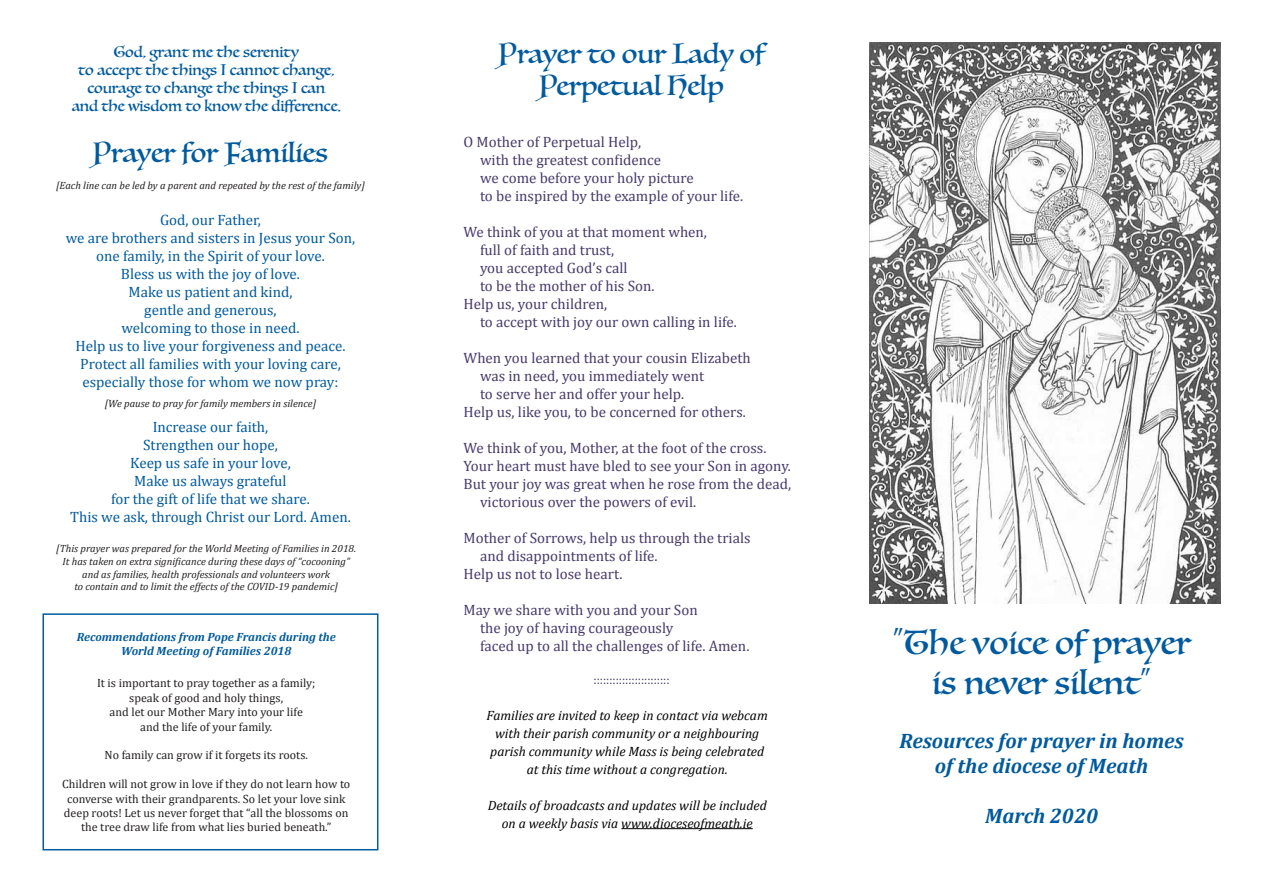
<style>
.page{position:relative;width:1263px;height:893px;background:#fff}
.page>*{position:absolute;margin:0;border:0;box-sizing:border-box;transform-origin:0 0}
.t1{font:33px/39.6px "Luminari";color:#015a9d;text-align:center}
.t2{font:27px/32.4px "Luminari";color:#015a9d;text-align:center}
.t3{font:italic 700 21px/25.2px "Cambria";color:#015a9d;text-align:center}
.t4{font:15px/18px "Cambria";color:#483a6b}
.t5{font:15px/18px "Cambria";color:#015a9d;text-align:center}
.t6{font:15px/18px "Luminari";color:#015a9d;text-align:center}
.t7{font:italic 13.5px/18px "Cambria";color:#000;text-align:center}
.t8{font:12px/14.4px "Cambria";color:#231f20;text-align:center}
.t9{font:italic 700 12px/14.4px "Cambria";color:#015a9d;text-align:center}
.t10{font:12px "Cambria";color:#483a6b}
.t11{font:italic 10.5px/12.6px "Cambria";color:#231f20;text-align:center}
</style>
<div class="page">
<img style="left:870px;top:43px;width:350px;height:561px">
<hr style="left:621px;top:828px;width:132px;height:1px;background:#000">
<div style="left:43px;top:613px;width:335px;height:237px;border:2px solid #015a9d"></div>
<p class="t6" style="left:72px;top:43px;width:271px">God, grant me the serenity<br>to accept the things I cannot change, courage to change the things I can<br>and the wisdom to know the difference.</p>
<p class="t2" style="left:93px;top:137px;width:236px">Prayer for Families</p>
<p class="t11" style="left:56px;top:178px;width:310px">[Each line can be led by a parent and repeated by the rest of the family]</p>
<p class="t5" style="left:160px;top:210px;width:102px">God, our Father,</p>
<p class="t5" style="left:66px;top:228px;width:291px">we are brothers and sisters in Jesus your Son,</p>
<p class="t5" style="left:96px;top:246px;width:230px">one family, in the Spirit of your love.</p>
<p class="t5" style="left:121px;top:264px;width:181px">Bless us with the joy of love.</p>
<p class="t5" style="left:129px;top:282px;width:165px">Make us patient and kind,</p>
<p class="t5" style="left:144px;top:300px;width:134px">gentle and generous,</p>
<p class="t5" style="left:121px;top:318px;width:179px">welcoming to those in need.</p>
<p class="t5" style="left:76px;top:336px;width:271px">Help us to live your forgiveness and peace.</p>
<p class="t5" style="left:80px;top:354px;width:262px">Protect all families with your loving care,</p>
<p class="t5" style="left:82px;top:372px;width:257px">especially those for whom we now pray:</p>
<p class="t11" style="left:105px;top:396px;width:213px">[We pause to pray for family members in silence]</p>
<p class="t5" style="left:153px;top:417px;width:117px">Increase our faith,</p>
<p class="t5" style="left:143px;top:435px;width:136px">Strengthen our hope,</p>
<p class="t5" style="left:130px;top:453px;width:162px">Keep us safe in your love,</p>
<p class="t5" style="left:111px;top:471px;width:200px">Make us always grateful<br>for the gift of life that we share.</p>
<p class="t5" style="left:70px;top:507px;width:282px">This we ask, through Christ our Lord. Amen.</p>
<p class="t11" style="left:56px;top:542px;width:301px">[This prayer was prepared for the World Meeting of Families in 2018.<br>It has taken on extra significance during these days of “cocooning” and as families, health professionals and volunteers work<br>to contain and to limit the effects of the COVID-19 pandemic]</p>
<p class="t9" style="left:77px;top:629px;width:261px">Recommendations from Pope Francis during the<br>World Meeting of Families 2018</p>
<p class="t8" style="left:97px;top:676px;width:220px">It is important to pray together as a family;</p>
<p class="t8" style="left:110px;top:690px;width:195px">speak of good and holy things,<br>and let our Mother Mary into your life and the life of your family.</p>
<p class="t8" style="left:105px;top:748px;width:205px">No family can grow if it forgets its roots.</p>
<p class="t8" style="left:62px;top:777px;width:290px">Children will not grow in love if they do not learn how to converse with their grandparents. So let your love sink deep roots! Let us never forget that “all the blossoms on the tree draw life from what lies buried beneath.”</p>
<p class="t2" style="left:499px;top:38px;width:267px">Prayer to our Lady of<br>Perpetual Help</p>
<p class="t4" style="left:463px;top:133px;width:179px">O Mother of Perpetual Help,</p>
<p class="t4" style="left:480px;top:151px;width:183px">with the greatest confidence</p>
<p class="t4" style="left:480px;top:169px;width:215px">we come before your holy picture</p>
<p class="t4" style="left:480px;top:187px;width:265px">to be inspired by the example of your life.</p>
<p class="t4" style="left:463px;top:223px;width:245px">We think of you at that moment when,</p>
<p class="t4" style="left:480px;top:241px;width:136px">full of faith and trust,</p>
<p class="t4" style="left:480px;top:259px;width:149px">you accepted God’s call</p>
<p class="t4" style="left:480px;top:277px;width:176px">to be the mother of his Son.</p>
<p class="t4" style="left:463px;top:295px;width:145px">Help us, your children,</p>
<p class="t4" style="left:480px;top:313px;width:258px">to accept with joy our own calling in life.</p>
<p class="t4" style="left:463px;top:349px;width:289px">When you learned that your cousin Elizabeth</p>
<p class="t4" style="left:480px;top:367px;width:226px">was in need, you immediately went to serve her and offer your help.</p>
<p class="t4" style="left:463px;top:403px;width:284px">Help us, like you, to be concerned for others.</p>
<p class="t4" style="left:463px;top:439px;width:304px">We think of you, Mother, at the foot of the cross.</p>
<p class="t4" style="left:463px;top:457px;width:329px">Your heart must have bled to see your Son in agony.</p>
<p class="t4" style="left:463px;top:475px;width:329px">But your joy was great when he rose from the dead,</p>
<p class="t4" style="left:480px;top:493px;width:218px">victorious over the powers of evil.</p>
<p class="t4" style="left:480px;top:529px;width:272px;text-indent:-16px">Mother of Sorrows, help us through the trials and disappointments of life.</p>
<p class="t4" style="left:463px;top:565px;width:160px">Help us not to lose heart.</p>
<p class="t4" style="left:463px;top:601px;width:236px">May we share with you and your Son</p>
<p class="t4" style="left:480px;top:619px;width:195px">the joy of having courageously</p>
<p class="t4" style="left:480px;top:637px;width:271px">faced up to all the challenges of life. Amen.</p>
<p class="t10" style="left:593px;top:673px;width:78px">::::::::::::::::::::::::</p>
<p class="t7" style="left:487px;top:706px;width:283px">Families are invited to keep in contact via webcam with their parish community or a neighbouring parish community while Mass is being celebrated at this time without a congregation.</p>
<p class="t7" style="left:488px;top:796px;width:281px">Details of broadcasts and updates will be included on a weekly basis via www.dioceseofmeath.ie</p>
<p class="t1" style="left:892px;top:624px;width:300px">“The voice of prayer is never silent”</p>
<p class="t3" style="left:899px;top:727px;width:286px">Resources for prayer in homes of the diocese of Meath</p>
<p class="t3" style="left:985px;top:803px;width:114px">March 2020</p>
</div>
